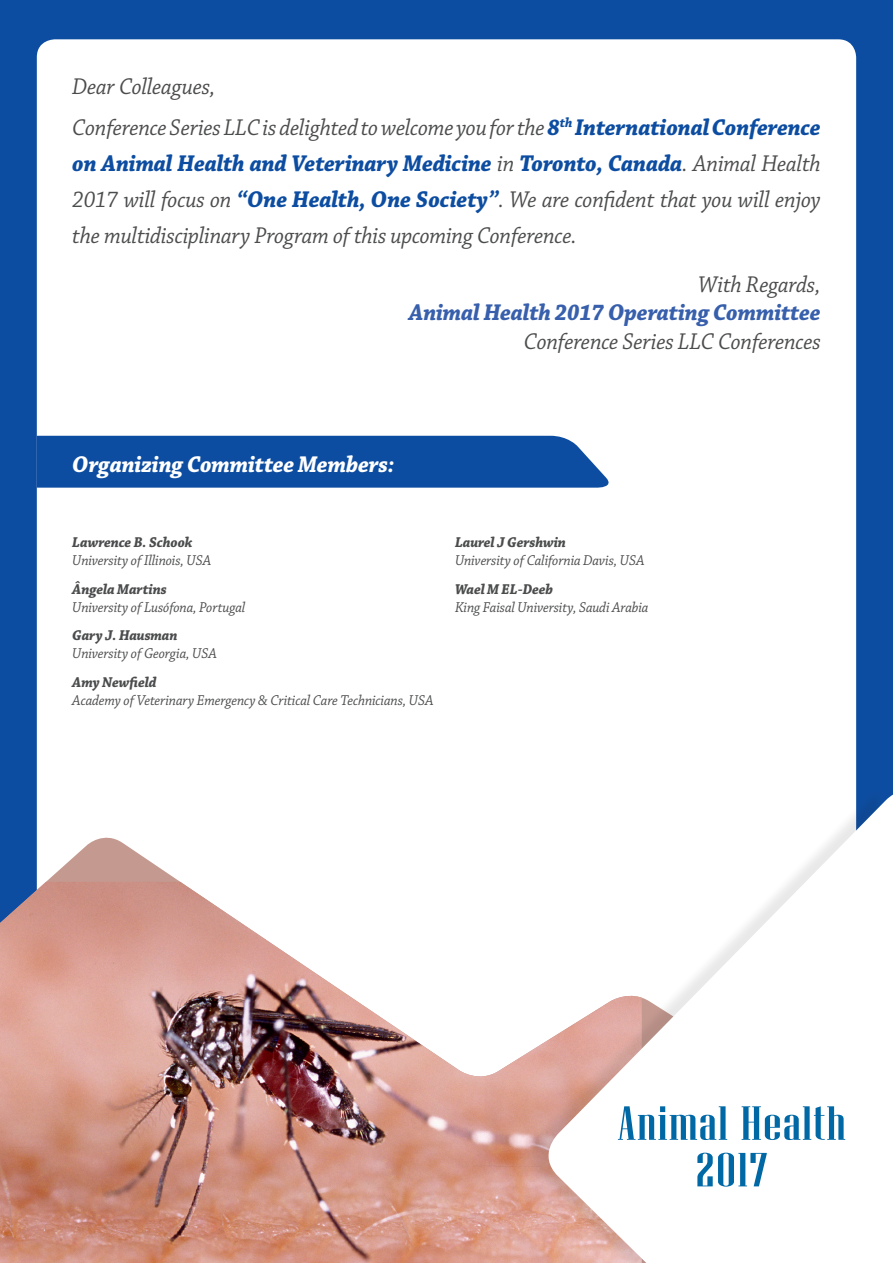
<style>
.page{position:relative;width:893px;height:1263px;background:#0d4da1}
.page>*{position:absolute;margin:0;border:0;box-sizing:border-box;transform-origin:0 0}
.t1{font:47.85px/46.7px "Niagara Solid";letter-spacing:.02em;color:#0068a5;text-align:center;scale:1.39 1}
.t2{font:italic 24px/36px "Chaparral Pro";letter-spacing:-.01em;color:#4b4c4d;text-align:justify;scale:.95 1}
.t3{font:italic 700 24px "Chaparral Pro";letter-spacing:-.01em;color:#375fac;scale:.95 1}
.t4{font:italic 700 24px "Chaparral Pro";letter-spacing:-.01em;color:#fff;scale:.95 1}
.t5{font:italic 15px "Chaparral Pro";letter-spacing:-.01em;color:#4b4c4d;scale:.95 1}
.t6{font:italic 700 15px "Chaparral Pro";letter-spacing:-.01em;color:#4b4c4d;scale:.95 1}
.s1{font-weight:700;color:#0d4da1}
</style>
<div class="page">
<div style="left:37px;top:39px;width:819px;height:1069px;background:#fff;border-radius:18px"></div>
<svg style="left:36px;top:830px;width:145px;height:52px"></svg>
<img style="left:0;top:882px;width:526px;height:381px">
<div style="left:526px;top:787px;width:360px;height:476px;background:#231f20;opacity:.1"></div>
<svg style="left:537px;top:795px;width:356px;height:468px"></svg>
<div style="left:37px;top:436px;width:572px;height:52px;background:#0d4da1"></div>
<p class="t2" style="left:72px;top:70px;width:152px">Dear Colleagues,</p>
<p class="t2" style="left:72px;top:110px;width:789px">Conference Series LLC is delighted to welcome you for the <span class="s1">8</span><sup>th</sup> <span class="s1">International Conference on Animal Health and Veterinary Medicine</span> in <span class="s1">Toronto, Canada</span>. Animal Health 2017 will focus on <span class="s1">“One Health, One Society”</span>. We are confident that you will enjoy the multidisciplinary Program of this upcoming Conference.</p>
<p class="t2" style="left:698px;top:268px;width:130px">With Regards,</p>
<p class="t3" style="left:409px;top:299px;width:435px">Animal Health 2017 Operating Committee</p>
<p class="t2" style="left:524px;top:324px;width:314px">Conference Series LLC Conferences</p>
<p class="t4" style="left:72px;top:450px;width:341px">Organizing Committee Members:</p>
<p class="t6" style="left:72px;top:533px;width:128px">Lawrence B. Schook</p>
<p class="t5" style="left:72px;top:552px;width:148px">University of Illinois, USA</p>
<p class="t6" style="left:72px;top:580px;width:101px">Ângela Martins</p>
<p class="t5" style="left:72px;top:599px;width:184px">University of Lusófona, Portugal</p>
<p class="t6" style="left:72px;top:627px;width:112px">Gary J. Hausman</p>
<p class="t5" style="left:72px;top:645px;width:154px">University of Georgia, USA</p>
<p class="t6" style="left:72px;top:673px;width:90px">Amy Newfield</p>
<p class="t5" style="left:72px;top:692px;width:382px">Academy of Veterinary Emergency &amp; Critical Care Technicians, USA</p>
<p class="t6" style="left:455px;top:533px;width:118px">Laurel J Gershwin</p>
<p class="t5" style="left:455px;top:552px;width:201px">University of California Davis, USA</p>
<p class="t6" style="left:455px;top:580px;width:105px">Wael M EL-Deeb</p>
<p class="t5" style="left:455px;top:599px;width:205px">King Faisal University, Saudi Arabia</p>
<p class="t1" style="left:618px;top:1100px;width:166px">Animal Health<br>2017</p>
</div>
